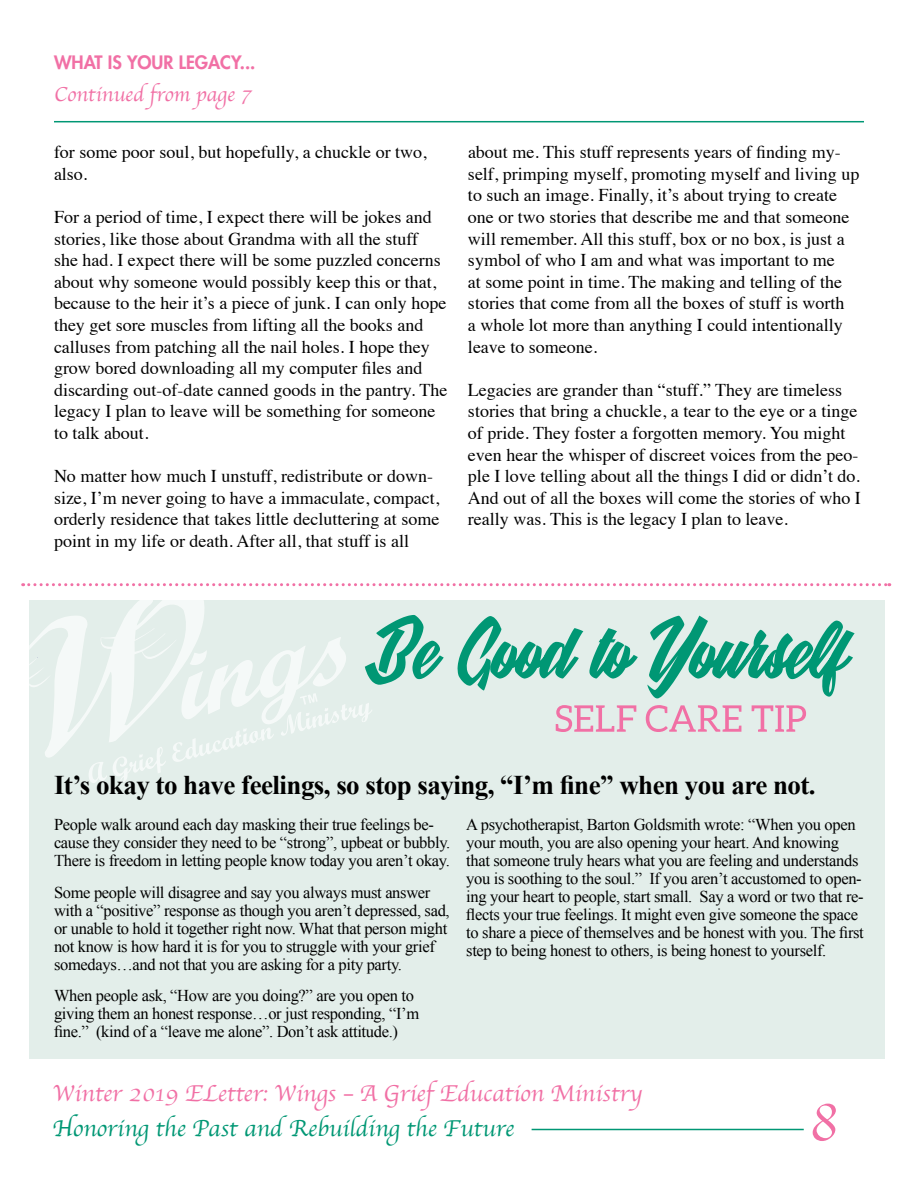
<style>
.page{position:relative;width:918px;height:1188px;background:#fff}
.page>*{position:absolute;margin:0;border:0;box-sizing:border-box;transform-origin:0 0}
.t1{font:57px "Apple Chancery";color:#f170a5}
.t2{font:700 27px "Times New Roman";letter-spacing:-.02em;color:#000}
.t3{font:24px "Apple Chancery";color:#f170a5}
.t4{font:24px "Apple Chancery";color:#009774}
.t5{font:21px "Apple Chancery";color:#f170a5}
.t6{font:18px/21.6px "Times";color:#000}
.t7{font:800 18px "Futura Std";color:#f170a5}
.t8{font:16.5px/18px "Times New Roman";letter-spacing:-.02em;color:#000}
</style>
<div class="page">
<hr style="left:532px;top:1129px;width:272px;height:1px;background:#009774">
<svg style="left:23px;top:583px;width:867px;height:3px"></svg>
<div style="left:29px;top:600px;width:856px;height:458px;background:#e3eeea"></div>
<svg style="left:29px;top:600px;width:826px;height:183px"></svg>
<hr style="left:54px;top:121px;width:810px;height:1px;background:#009774">
<p class="t7" style="left:54px;top:51px;width:203px">WHAT IS YOUR LEGACY...</p>
<p class="t5" style="left:54px;top:77px;width:199px">Continued from page 7</p>
<p class="t6" style="left:54px;top:140px;width:374px">for some poor soul, but hopefully, a chuckle or two, also.</p>
<p class="t6" style="left:54px;top:205px;width:395px">For a period of time, I expect there will be jokes and stories, like those about Grandma with all the stuff<br>she had. I expect there will be some puzzled concerns about why someone would possibly keep this or that, because to the heir it’s a piece of junk. I can only hope they get sore muscles from lifting all the books and calluses from patching all the nail holes. I hope they grow bored downloading all my computer files and discarding out-of-date canned goods in the pantry. The legacy I plan to leave will be something for someone to talk about.</p>
<p class="t6" style="left:54px;top:464px;width:387px">No matter how much I unstuff, redistribute or down&shy;size, I’m never going to have a immaculate, compact, orderly residence that takes little decluttering at some point in my life or death. After all, that stuff is all</p>
<p class="t6" style="left:468px;top:140px;width:393px">about me. This stuff represents years of finding my&shy;self, primping myself, promoting myself and living up to such an image. Finally, it’s about trying to create one or two stories that describe me and that someone will remember. All this stuff, box or no box, is just a symbol of who I am and what was important to me<br>at some point in time. The making and telling of the stories that come from all the boxes of stuff is worth<br>a whole lot more than anything I could intentionally leave to someone.</p>
<p class="t6" style="left:468px;top:377px;width:394px">Legacies are grander than “stuff.” They are timeless stories that bring a chuckle, a tear to the eye or a tinge of pride. They foster a forgotten memory. You might even hear the whisper of discreet voices from the peo&shy;ple I love telling about all the things I did or didn’t do.<br>And out of all the boxes will come the stories of who I really was. This is the legacy I plan to leave.</p>
<h2 class="t2" style="left:54px;top:766px;width:763px">It’s okay to have feelings, so stop saying, “I’m fine” when you are not.</h2>
<p class="t8" style="left:54px;top:815px;width:398px">People walk around each day masking their true feelings be&shy;cause they consider they need to be “strong”, upbeat or bubbly.<br>There is freedom in letting people know today you aren’t okay.</p>
<p class="t8" style="left:54px;top:883px;width:397px">Some people will disagree and say you always must answer with a “positive” response as though you aren’t depressed, sad, or unable to hold it together right now. What that person might not know is how hard it is for you to struggle with your grief somedays…and not that you are asking for a pity party.</p>
<p class="t8" style="left:54px;top:986px;width:367px">When people ask, “How are you doing?” are you open to giving them an honest response…or just responding, “I’m fine.” (kind of a “leave me alone”. Don’t ask attitude.)</p>
<p class="t8" style="left:466px;top:815px;width:399px">A psychotherapist, Barton Goldsmith wrote: “When you open your mouth, you are also opening your heart. And knowing that someone truly hears what you are feeling and understands you is soothing to the soul.” If you aren’t accustomed to open&shy;ing your heart to people, start small. Say a word or two that re&shy;flects your true feelings. It might even give someone the space to share a piece of themselves and be honest with you. The first step to being honest to others, is being honest to yourself.</p>
<h3 class="t3" style="left:52px;top:1074px;width:591px">Winter 2019 ELetter: Wings – A Grief Education Ministry</h3>
<h3 class="t4" style="left:52px;top:1109px;width:463px">Honoring the Past and Rebuilding the Future</h3>
<h1 class="t1" style="left:809px;top:1077px;width:31px">8</h1>
</div>
